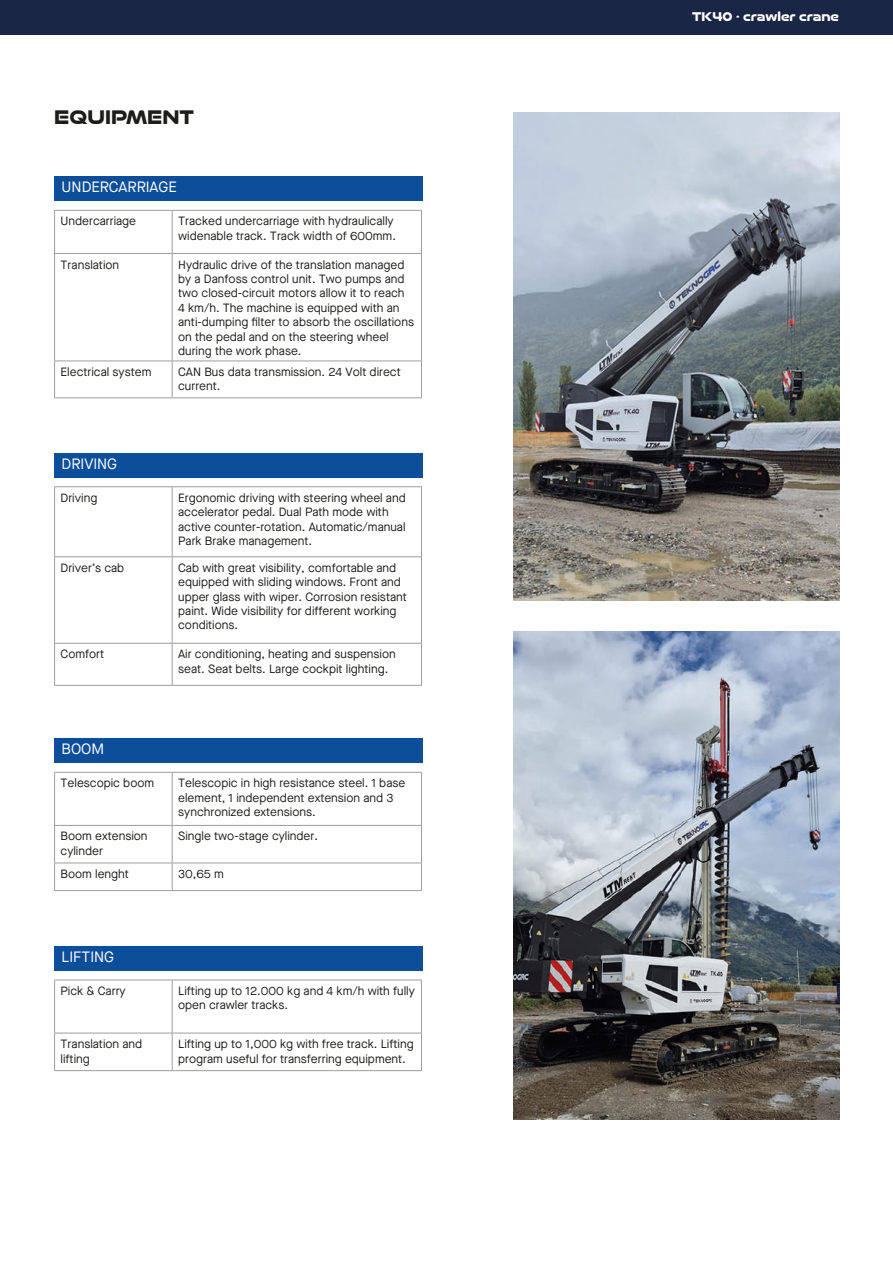
<style>
.page{position:relative;width:893px;height:1263px;background:#fff}
.page>*{position:absolute;margin:0;border:0;box-sizing:border-box;transform-origin:0 0}
.t1{font:700 21px "Good Timing Rg";color:#1d1d1b}
.t2{font:15px "Maison Neue";color:#fff}
.t3{font:700 13.5px "Good Timing Rg";color:#fff}
.t4{font:12px/14.4px "Maison Neue";color:#1d1d1b}
</style>
<div class="page">
<div style="left:0;top:0;width:893px;height:35px;background:#1a2646"></div>
<hr style="left:172px;top:211px;width:1px;height:42px;background:#9d9d9d">
<hr style="left:172px;top:254px;width:1px;height:107px;background:#9d9d9d">
<hr style="left:172px;top:361px;width:1px;height:36px;background:#9d9d9d">
<hr style="left:54px;top:210px;width:118px;height:1px;background:#9d9d9d">
<hr style="left:54px;top:211px;width:1px;height:42px;background:#9d9d9d">
<hr style="left:172px;top:210px;width:250px;height:1px;background:#9d9d9d">
<hr style="left:421px;top:211px;width:1px;height:42px;background:#9d9d9d">
<hr style="left:54px;top:253px;width:118px;height:1px;background:#9d9d9d">
<hr style="left:54px;top:254px;width:1px;height:107px;background:#9d9d9d">
<hr style="left:172px;top:253px;width:250px;height:1px;background:#9d9d9d">
<hr style="left:421px;top:254px;width:1px;height:107px;background:#9d9d9d">
<hr style="left:54px;top:361px;width:118px;height:1px;background:#9d9d9d">
<hr style="left:54px;top:361px;width:1px;height:36px;background:#9d9d9d">
<hr style="left:172px;top:361px;width:250px;height:1px;background:#9d9d9d">
<hr style="left:421px;top:361px;width:1px;height:36px;background:#9d9d9d">
<hr style="left:54px;top:397px;width:118px;height:1px;background:#9d9d9d">
<hr style="left:172px;top:397px;width:250px;height:1px;background:#9d9d9d">
<div style="left:54px;top:176px;width:369px;height:25px;background:#0c4e9a"></div>
<hr style="left:54px;top:486px;width:118px;height:1px;background:#9d9d9d">
<hr style="left:54px;top:487px;width:1px;height:69px;background:#9d9d9d">
<hr style="left:172px;top:486px;width:250px;height:1px;background:#9d9d9d">
<hr style="left:172px;top:487px;width:1px;height:69px;background:#9d9d9d">
<hr style="left:421px;top:487px;width:1px;height:69px;background:#9d9d9d">
<hr style="left:54px;top:556px;width:118px;height:1px;background:#9d9d9d">
<hr style="left:54px;top:557px;width:1px;height:86px;background:#9d9d9d">
<hr style="left:172px;top:556px;width:250px;height:1px;background:#9d9d9d">
<hr style="left:172px;top:557px;width:1px;height:86px;background:#9d9d9d">
<hr style="left:421px;top:557px;width:1px;height:86px;background:#9d9d9d">
<hr style="left:54px;top:643px;width:118px;height:1px;background:#9d9d9d">
<hr style="left:54px;top:644px;width:1px;height:41px;background:#9d9d9d">
<hr style="left:172px;top:643px;width:250px;height:1px;background:#9d9d9d">
<hr style="left:172px;top:644px;width:1px;height:41px;background:#9d9d9d">
<hr style="left:421px;top:644px;width:1px;height:41px;background:#9d9d9d">
<hr style="left:54px;top:685px;width:118px;height:1px;background:#9d9d9d">
<hr style="left:172px;top:685px;width:250px;height:1px;background:#9d9d9d">
<hr style="left:54px;top:772px;width:118px;height:1px;background:#9d9d9d">
<hr style="left:54px;top:773px;width:1px;height:52px;background:#9d9d9d">
<hr style="left:172px;top:772px;width:250px;height:1px;background:#9d9d9d">
<hr style="left:172px;top:773px;width:1px;height:52px;background:#9d9d9d">
<hr style="left:421px;top:773px;width:1px;height:52px;background:#9d9d9d">
<hr style="left:54px;top:825px;width:118px;height:1px;background:#9d9d9d">
<hr style="left:54px;top:826px;width:1px;height:36px;background:#9d9d9d">
<hr style="left:172px;top:825px;width:250px;height:1px;background:#9d9d9d">
<hr style="left:172px;top:826px;width:1px;height:36px;background:#9d9d9d">
<hr style="left:421px;top:826px;width:1px;height:36px;background:#9d9d9d">
<hr style="left:54px;top:862px;width:118px;height:1px;background:#9d9d9d">
<svg style="left:54px;top:863px;width:1px;height:27px"></svg>
<hr style="left:172px;top:862px;width:250px;height:1px;background:#9d9d9d">
<svg style="left:172px;top:863px;width:1px;height:27px"></svg>
<svg style="left:421px;top:863px;width:1px;height:27px"></svg>
<hr style="left:54px;top:890px;width:118px;height:1px;background:#9d9d9d">
<hr style="left:172px;top:890px;width:250px;height:1px;background:#9d9d9d">
<hr style="left:54px;top:979px;width:118px;height:1px;background:#9d9d9d">
<hr style="left:54px;top:980px;width:1px;height:53px;background:#9d9d9d">
<hr style="left:172px;top:979px;width:250px;height:1px;background:#9d9d9d">
<hr style="left:172px;top:980px;width:1px;height:53px;background:#9d9d9d">
<hr style="left:421px;top:980px;width:1px;height:53px;background:#9d9d9d">
<hr style="left:54px;top:1033px;width:118px;height:1px;background:#9d9d9d">
<hr style="left:54px;top:1033px;width:1px;height:37px;background:#9d9d9d">
<hr style="left:172px;top:1033px;width:250px;height:1px;background:#9d9d9d">
<hr style="left:172px;top:1033px;width:1px;height:37px;background:#9d9d9d">
<hr style="left:421px;top:1033px;width:1px;height:37px;background:#9d9d9d">
<hr style="left:54px;top:1070px;width:118px;height:1px;background:#9d9d9d">
<hr style="left:172px;top:1070px;width:250px;height:1px;background:#9d9d9d">
<div style="left:54px;top:453px;width:369px;height:25px;background:#0c4e9a"></div>
<div style="left:54px;top:738px;width:369px;height:25px;background:#0c4e9a"></div>
<div style="left:54px;top:946px;width:369px;height:25px;background:#0c4e9a"></div>
<img style="left:513px;top:631px;width:326px;height:489px">
<img style="left:513px;top:112px;width:326px;height:489px">
<h1 class="t1" style="left:54px;top:100px;width:141px">EQUIPMENT</h1>
<p class="t2" style="left:62px;top:177px;width:117px">UNDERCARRIAGE</p>
<p class="t4" style="left:61px;top:214px;width:77px">Undercarriage</p>
<p class="t4" style="left:178px;top:214px;width:219px">Tracked undercarriage with hydraulically widenable track. Track width of 600mm.</p>
<p class="t4" style="left:61px;top:257px;width:60px">Translation</p>
<p class="t4" style="left:178px;top:257px;width:237px">Hydraulic drive of the translation managed by a Danfoss control unit. Two pumps and two closed-circuit motors allow it to reach 4 km/h. The machine is equipped with an anti-dumping filter to absorb the oscillations on the pedal and on the steering wheel during the work phase.</p>
<p class="t4" style="left:61px;top:364px;width:92px">Electrical system</p>
<p class="t4" style="left:178px;top:364px;width:224px">CAN Bus data transmission. 24 Volt direct current.</p>
<p class="t2" style="left:62px;top:453px;width:57px">DRIVING</p>
<p class="t4" style="left:61px;top:490px;width:38px">Driving</p>
<p class="t4" style="left:178px;top:490px;width:229px">Ergonomic driving with steering wheel and accelerator pedal. Dual Path mode with active counter-rotation. Automatic/manual Park Brake management.</p>
<p class="t4" style="left:61px;top:560px;width:65px">Driver’s cab</p>
<p class="t4" style="left:178px;top:560px;width:230px">Cab with great visibility, comfortable and equipped with sliding windows. Front and upper glass with wiper. Corrosion resistant paint. Wide visibility for different working conditions.</p>
<p class="t4" style="left:61px;top:647px;width:45px">Comfort</p>
<p class="t4" style="left:178px;top:647px;width:219px">Air conditioning, heating and suspension seat. Seat belts. Large cockpit lighting.</p>
<p class="t2" style="left:62px;top:739px;width:44px">BOOM</p>
<p class="t4" style="left:61px;top:776px;width:95px">Telescopic boom</p>
<p class="t4" style="left:178px;top:776px;width:229px">Telescopic in high resistance steel. 1 base element, 1 independent extension and 3 synchronized extensions.</p>
<p class="t4" style="left:61px;top:829px;width:89px">Boom extension cylinder</p>
<p class="t4" style="left:178px;top:829px;width:141px">Single two-stage cylinder.</p>
<p class="t4" style="left:61px;top:866px;width:70px">Boom lenght</p>
<p class="t4" style="left:178px;top:866px;width:47px">30,65 m</p>
<p class="t2" style="left:62px;top:947px;width:54px">LIFTING</p>
<p class="t4" style="left:61px;top:983px;width:67px">Pick &amp; Carry</p>
<p class="t4" style="left:178px;top:983px;width:238px">Lifting up to 12.000 kg and 4 km/h with fully open crawler tracks.</p>
<p class="t4" style="left:61px;top:1037px;width:83px">Translation and lifting</p>
<p class="t4" style="left:178px;top:1037px;width:237px">Lifting up to 1,000 kg with free track. Lifting program useful for transferring equipment.</p>
<p class="t3" style="left:692px;top:5px;width:148px">TK40 · crawler crane</p>
</div>
